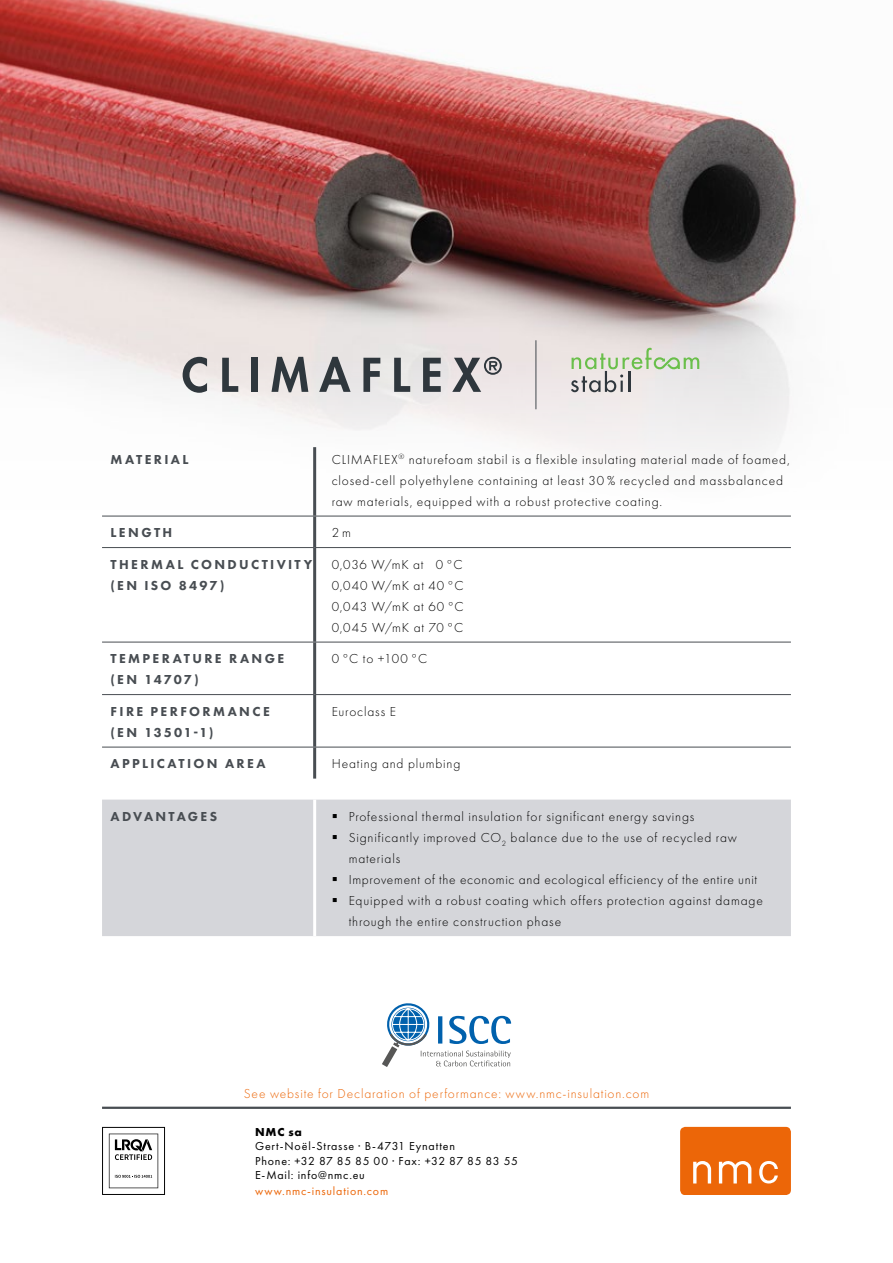
<style>
.page{position:relative;width:893px;height:1263px;background:#fff}
.page>*{position:absolute;margin:0;border:0;box-sizing:border-box;transform-origin:0 0}
.t1{font:300 13.5px/21px "Futura PT";letter-spacing:.06em;color:#000}
.t2{font:800 13.5px/21px "Futura PT";letter-spacing:.175em;color:#484d52}
.t3{font:300 13.5px "Futura PT";letter-spacing:.065em;color:#ec6608}
.t4{font:12px/14.4px "Futura PT";letter-spacing:.065em;color:#000}
.t5{font:12px "Futura PT";letter-spacing:.065em;color:#ec6608}
.t6{font:700 12px "Futura PT";color:#000}
</style>
<div class="page">
<div style="left:680px;top:1127px;width:111px;height:68px;background:#ec6608;border-radius:5px"></div>
<svg style="left:693px;top:1161px;width:85px;height:22px"></svg>
<hr style="left:102px;top:1107px;width:689px;height:2px;background:#484d52">
<svg style="left:102px;top:1127px;width:63px;height:68px"></svg>
<img style="left:0;top:0;width:801px;height:510px">
<svg style="left:183px;top:357px;width:24px;height:36px"></svg>
<svg style="left:222px;top:358px;width:16px;height:34px"></svg>
<div style="left:251px;top:358px;width:7px;height:34px;background:#2f373d"></div>
<svg style="left:271px;top:357px;width:37px;height:35px"></svg>
<svg style="left:319px;top:357px;width:32px;height:35px"></svg>
<svg style="left:363px;top:358px;width:17px;height:34px"></svg>
<svg style="left:394px;top:358px;width:16px;height:34px"></svg>
<svg style="left:423px;top:358px;width:18px;height:34px"></svg>
<svg style="left:452px;top:357px;width:50px;height:35px;background:#aaa8ab"></svg>
<hr style="left:535px;top:340px;width:1px;height:69px;background:#2f373d">
<svg style="left:571px;top:348px;width:128px;height:44px;background:#d1d6ca"></svg>
<svg style="left:382px;top:1003px;width:129px;height:64px"></svg>
<div style="left:102px;top:799px;width:689px;height:137px;background:#d5d6da"></div>
<hr style="left:313px;top:516px;width:3px;height:31px;background:#484d52">
<hr style="left:313px;top:548px;width:3px;height:94px;background:#484d52">
<hr style="left:313px;top:642px;width:3px;height:52px;background:#484d52">
<hr style="left:313px;top:695px;width:3px;height:52px;background:#484d52">
<hr style="left:313px;top:747px;width:3px;height:31px;background:#484d52">
<hr style="left:102px;top:547px;width:213px;height:1px;background:#484d52">
<hr style="left:315px;top:547px;width:476px;height:1px;background:#484d52">
<hr style="left:102px;top:642px;width:213px;height:1px;background:#484d52">
<hr style="left:315px;top:642px;width:476px;height:1px;background:#484d52">
<hr style="left:102px;top:694px;width:213px;height:1px;background:#484d52">
<hr style="left:315px;top:694px;width:476px;height:1px;background:#484d52">
<hr style="left:102px;top:747px;width:213px;height:1px;background:#484d52">
<hr style="left:315px;top:747px;width:476px;height:1px;background:#484d52">
<hr style="left:313px;top:799px;width:3px;height:137px;background:#fff">
<hr style="left:313px;top:447px;width:3px;height:69px;background:#484d52">
<hr style="left:102px;top:516px;width:213px;height:1px;background:#484d52">
<hr style="left:315px;top:516px;width:476px;height:1px;background:#484d52">
<svg style="left:333px;top:814px;width:4px;height:4px"></svg>
<svg style="left:333px;top:835px;width:4px;height:4px"></svg>
<svg style="left:333px;top:877px;width:4px;height:4px"></svg>
<svg style="left:333px;top:898px;width:4px;height:4px"></svg>
<p class="t2" style="left:111px;top:448px;width:79px">MATERIAL</p>
<p class="t1" style="left:332px;top:449px;width:460px">CLIMAFLEX<sup>®</sup> naturefoam stabil is a flexible insulating material made of foamed, closed-cell polyethylene containing at least 30 % recycled and massbalanced raw materials, equipped with a robust protective coating.</p>
<p class="t2" style="left:111px;top:522px;width:63px">LENGTH</p>
<p class="t1" style="left:332px;top:522px;width:21px">2m</p>
<p class="t2" style="left:111px;top:553px;width:203px">THERMAL CONDUCTIVITY (EN ISO 8497)</p>
<p class="t1" style="left:332px;top:554px;width:133px;text-align:justify">0,036 W/mK at 0 °C 0,040 W/mK at 40 °C 0,043 W/mK at 60 °C 0,045 W/mK at 70 °C</p>
<p class="t2" style="left:111px;top:648px;width:175px">TEMPERATURE RANGE (EN 14707)</p>
<p class="t1" style="left:332px;top:648px;width:97px">0 °C to +100 °C</p>
<p class="t2" style="left:111px;top:700px;width:161px">FIRE PERFORMANCE (EN 13501-1)</p>
<p class="t1" style="left:332px;top:701px;width:66px">Euroclass E</p>
<p class="t2" style="left:111px;top:753px;width:156px">APPLICATION AREA</p>
<p class="t1" style="left:332px;top:753px;width:130px">Heating and plumbing</p>
<p class="t2" style="left:111px;top:805px;width:108px">ADVANTAGES</p>
<p class="t1" style="left:349px;top:806px;width:416px">Professional thermal insulation for significant energy savings Significantly improved CO<sub>2</sub> balance due to the use of recycled raw materials<br>Improvement of the economic and ecological efficiency of the entire unit Equipped with a robust coating which offers protection against damage through the entire construction phase</p>
<p class="t3" style="left:244px;top:1086px;width:407px">See website for Declaration of performance: www.nmc-insulation.com</p>
<p class="t6" style="left:255px;top:1124px;width:48px">NMC sa</p>
<p class="t4" style="left:255px;top:1139px;width:264px">Gert-Noël-Strasse · B-4731 Eynatten<br>Phone: +32 87 85 85 00 · Fax: +32 87 85 83 55<br>E-Mail: info@nmc.eu</p>
<p class="t5" style="left:255px;top:1184px;width:135px">www.nmc-insulation.com</p>
</div>
